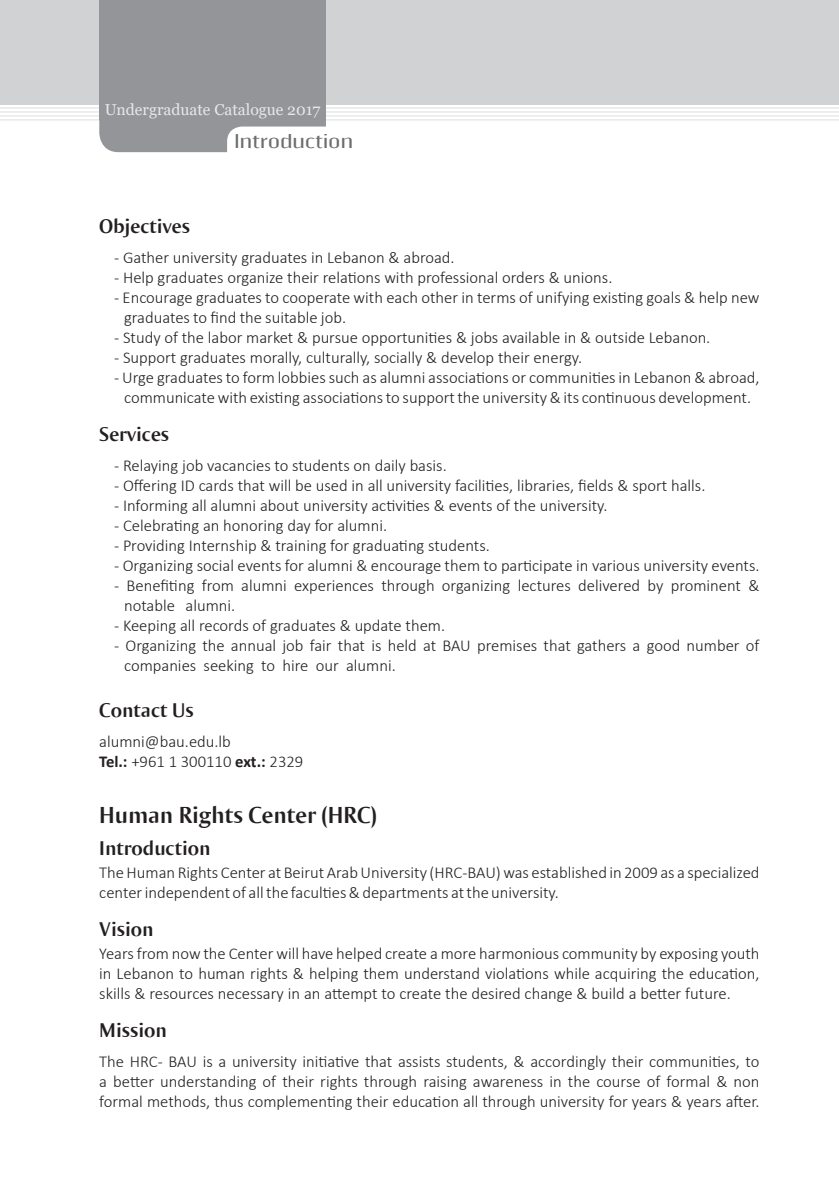
<style>
.page{position:relative;width:839px;height:1201px;background:#fff}
.page>*{position:absolute;margin:0;border:0;box-sizing:border-box;transform-origin:0 0}
.Text{font:700 24.5px "Ogirema";color:#231f20}
.introduction_title_f{font:700 21px "Ogirema";color:#231f20}
.t1{font:700 17.5px "Resagnicto";color:#6c6d70}
.options{font:300 16.62px/19.9px "Calibri";color:#231f20}
.Text-2{font:300 16.62px/19.9px "Calibri";color:#231f20;text-align:justify}
.t2{font:15.75px "Georgia";color:#e6e7e9}
.s1{font-weight:700}
</style>
<div class="page">
<hr style="left:0;top:120px;width:838px;height:1px;background:#dcdddf">
<hr style="left:0;top:116px;width:838px;height:1px;background:#dcdddf">
<hr style="left:0;top:112px;width:838px;height:1px;background:#dcdddf">
<hr style="left:0;top:108px;width:838px;height:1px;background:#dcdddf">
<div style="left:0;top:0;width:823px;height:104px;background:#d1d2d4"></div>
<div style="left:823px;top:0;width:15px;height:104px;background:#d1d2d4"></div>
<div style="left:99px;top:0;width:227px;height:120px;background:#939598"></div>
<svg style="left:99px;top:108px;width:290px;height:45px"></svg>
<p class="t2" style="left:105px;top:100px;width:217px">Undergraduate Catalogue 2017</p>
<p class="t1" style="left:234px;top:130px;width:120px">Introduction</p>
<p class="introduction_title_f" style="left:99px;top:213px;width:92px">Objectives</p>
<p class="options" style="left:114px;top:247px;width:342px">- Gather university graduates in Lebanon &amp; abroad.</p>
<p class="options" style="left:114px;top:267px;width:499px">- Help graduates organize their relations with professional orders &amp; unions.</p>
<p class="options" style="left:124px;top:287px;width:636px;text-indent:-10px">- Encourage graduates to cooperate with each other in terms of unifying existing goals &amp; help new graduates to find the suitable job.</p>
<p class="options" style="left:114px;top:327px;width:597px">- Study of the labor market &amp; pursue opportunities &amp; jobs available in &amp; outside Lebanon.</p>
<p class="options" style="left:114px;top:347px;width:469px">- Support graduates morally, culturally, socially &amp; develop their energy.</p>
<p class="options" style="left:114px;top:367px;width:646px;text-align:center">- Urge graduates to form lobbies such as alumni associations or communities in Lebanon &amp; abroad, communicate with existing associations to support the university &amp; its continuous development.</p>
<p class="introduction_title_f" style="left:99px;top:421px;width:71px">Services</p>
<p class="options" style="left:114px;top:455px;width:334px">- Relaying job vacancies to students on daily basis.</p>
<p class="options" style="left:114px;top:475px;width:592px">- Offering ID cards that will be used in all university facilities, libraries, fields &amp; sport halls.</p>
<p class="options" style="left:114px;top:495px;width:494px">- Informing all alumni about university activities &amp; events of the university.</p>
<p class="options" style="left:114px;top:515px;width:274px">- Celebrating an honoring day for alumni.</p>
<p class="options" style="left:114px;top:535px;width:377px">- Providing Internship &amp; training for graduating students.</p>
<p class="options" style="left:114px;top:555px;width:646px">- Organizing social events for alumni &amp; encourage them to participate in various university events.</p>
<p class="options" style="left:124px;top:575px;width:636px;text-indent:-10px">- Benefiting from alumni experiences through organizing lectures delivered by prominent &amp; notable alumni.</p>
<p class="options" style="left:114px;top:615px;width:332px">- Keeping all records of graduates &amp; update them.</p>
<p class="options" style="left:124px;top:635px;width:636px;text-indent:-10px">- Organizing the annual job fair that is held at BAU premises that gathers a good number of companies seeking to hire our alumni.</p>
<p class="introduction_title_f" style="left:99px;top:697px;width:96px">Contact Us</p>
<p class="Text-2" style="left:99px;top:731px;width:133px">alumni@bau.edu.lb</p>
<p class="Text-2" style="left:99px;top:751px;width:205px"><span class="s1">Tel.:</span> +961 1 300110 <span class="s1">ext.:</span> 2329</p>
<p class="Text" style="left:99px;top:800px;width:279px">Human Rights Center (HRC)</p>
<p class="introduction_title_f" style="left:99px;top:835px;width:113px">Introduction</p>
<p class="Text-2" style="left:99px;top:862px;width:661px">The Human Rights Center at Beirut Arab University (HRC-BAU) was established in 2009 as a specialized center independent of all the faculties &amp; departments at the university.</p>
<p class="introduction_title_f" style="left:99px;top:916px;width:56px">Vision</p>
<p class="Text-2" style="left:99px;top:943px;width:661px">Years from now the Center will have helped create a more harmonious community by exposing youth in Lebanon to human rights &amp; helping them understand violations while acquiring the education, skills &amp; resources necessary in an attempt to create the desired change &amp; build a better future.</p>
<p class="introduction_title_f" style="left:99px;top:1017px;width:69px">Mission</p>
<p class="Text-2" style="left:99px;top:1051px;width:661px">The HRC- BAU is a university initiative that assists students, &amp; accordingly their communities, to a better understanding of their rights through raising awareness in the course of formal &amp; non formal methods, thus complementing their education all through university for years &amp; years after.</p>
</div>
